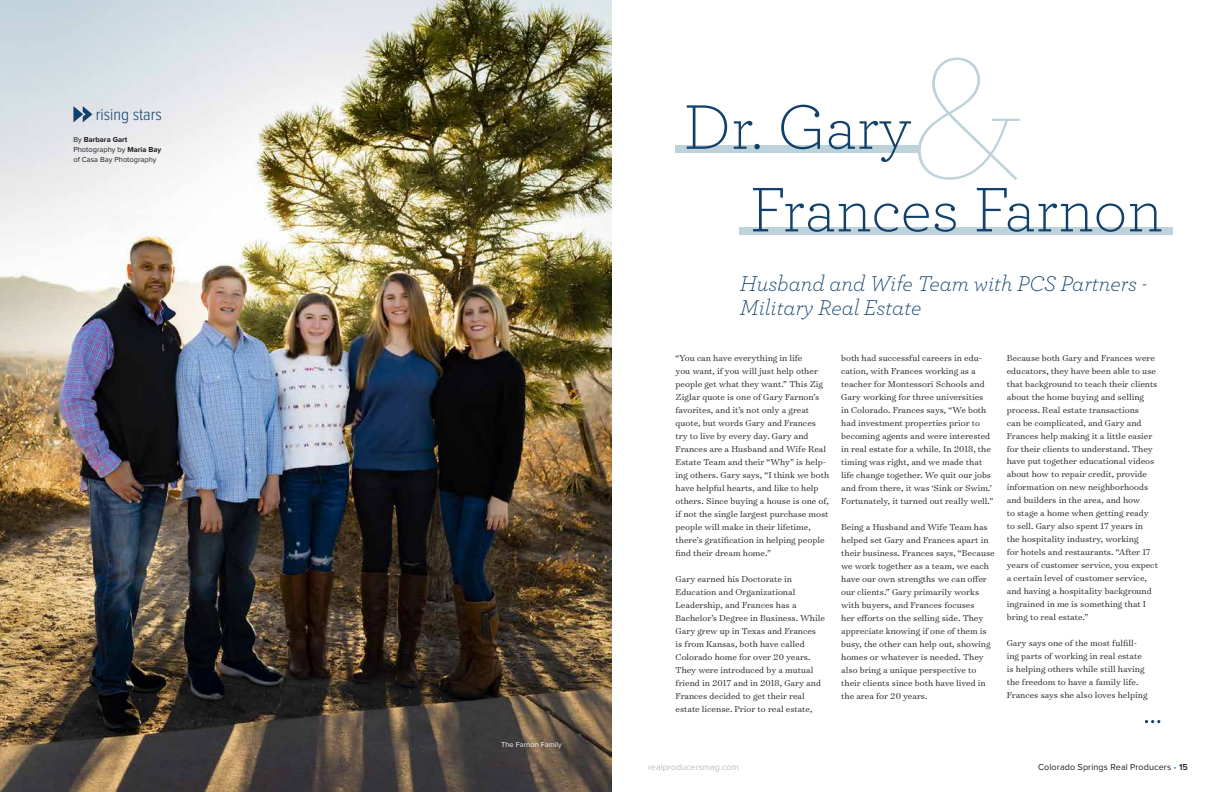
<style>
.page{position:relative;width:1224px;height:792px;background:#fff}
.page>*{position:absolute;margin:0;border:0;box-sizing:border-box;transform-origin:0 0}
.t1{font:100 197.9px "Archer Pro";color:#bdd2da}
.t2{font:300 66px "Archer Pro";color:#11416b}
.t3{font:italic 300 22.4px/24.4px "Archer Pro";color:#11416b}
.t4{font:300 17px "Proxima Nova Cond";color:#11416b}
.t5{font:300 9.8px/13px "Surveyor Text";color:#231f20}
.t6{font:9px "Proxima Nova";letter-spacing:.015em;color:#231f20}
.t7{font:9px "Proxima Nova";color:#bcbec0}
.t8{font:7.5px/10px "Proxima Nova";color:#231f20}
.t9{font:7.5px "Proxima Nova";color:#f5f6f5}
.s1{font-weight:700}
.s2{color:#19a8e0}
.s3{font-weight:600}
</style>
<div class="page">
<img style="left:0;top:0;width:612px;height:792px">
<svg style="left:73px;top:106px;width:19px;height:16px"></svg>
<div style="left:739px;top:227px;width:433px;height:8px;background:#bdd2da"></div>
<div style="left:676px;top:145px;width:243px;height:8px;background:#bdd2da"></div>
<svg style="left:1145px;top:720px;width:15px;height:3px"></svg>
<h3 class="t4" style="left:96px;top:106px;width:68px">rising stars</h3>
<p class="t8" style="left:73px;top:134px;width:89px">By <span class="s1">Barbara Gart<br></span>Photography by <span class="s1">Maria Bay </span>of Casa Bay Photography</p>
<p class="t9" style="left:501px;top:740px;width:62px">The Farnon Family</p>
<h1 class="t1" style="left:911px;top:-5px;width:114px">&amp;</h1>
<h2 class="t2" style="left:684px;top:84px;width:229px">Dr. Gary</h2>
<h2 class="t2" style="left:750px;top:166px;width:415px">Frances Farnon</h2>
<h3 class="t3" style="left:740px;top:270px;width:409px">Husband and Wife Team with PCS Partners -<br>Military Real Estate</h3>
<p class="t5" style="left:676px;top:351px;width:155px">“You can have everything in life<br>you want, if you will just help other people get what they want.” This Zig Ziglar quote is one of Gary Farnon’s favorites, and it’s not only a great quote, but words Gary and Frances try to live by every day. Gary and Frances are a Husband and Wife Real Estate Team and their “Why” is help&shy;ing others. Gary says, “I think we both have helpful hearts, and like to help others. Since buying a house is one of, if not the single largest purchase most people will make in their lifetime, there’s gratification in helping people find their dream home.”</p>
<p class="t5" style="left:676px;top:572px;width:151px">Gary earned his Doctorate in<br>Education and Organizational<br>Leadership, and Frances has a<br>Bachelor’s Degree in Business. While<br>Gary grew up in Texas and Frances is from Kansas, both have called<br>Colorado home for over 20 years.<br>They were introduced by a mutual friend in 2017 and in 2018, Gary and<br>Frances decided to get their real estate license. Prior to real estate,</p>
<p class="t5" style="left:841px;top:351px;width:154px">both had successful careers in edu&shy;cation, with Frances working as a teacher for Montessori Schools and Gary working for three universities in Colorado. Frances says, “We both had investment properties prior to becoming agents and were interested in real estate for a while. In 2018, the timing was right, and we made that life change together. We quit our jobs and from there, it was ‘Sink or Swim.’ Fortunately, it turned out really well.”</p>
<p class="t5" style="left:841px;top:520px;width:155px">Being a Husband and Wife Team has helped set Gary and Frances apart in their business. Frances says, “Because we work together as a team, we each have our own strengths we can offer our clients.” Gary primarily works with buyers, and Frances focuses<br>her efforts on the selling side. They appreciate knowing if one of them is busy, the other can help out, showing homes or whatever is needed. They also bring a unique perspective to their clients since both have lived in the area for 20 years.</p>
<p class="t5" style="left:1007px;top:351px;width:153px">Because both Gary and Frances were educators, they have been able to use that background to teach their clients about the home buying and selling process. Real estate transactions<br>can be complicated, and Gary and Frances help making it a little easier for their clients to understand. They have put together educational videos about how to repair credit, provide information on new neighborhoods and builders in the area, and how<br>to stage a home when getting ready to sell. Gary also spent 17 years in the hospitality industry, working<br>for hotels and restaurants. “After 17 years of customer service, you expect a certain level of customer service, and having a hospitality background ingrained in me is something that I bring to real estate.”</p>
<p class="t5" style="left:1007px;top:637px;width:142px">Gary says one of the most fulfill&shy;ing parts of working in real estate is helping others while still having the freedom to have a family life.<br>Frances says she also loves helping</p>
<p class="t7" style="left:648px;top:762px;width:92px">realproducersmag.com</p>
<p class="t6" style="left:1038px;top:762px;width:151px">Colorado Springs Real Producers <span class="s2">•</span> <span class="s3">15</span></p>
</div>
